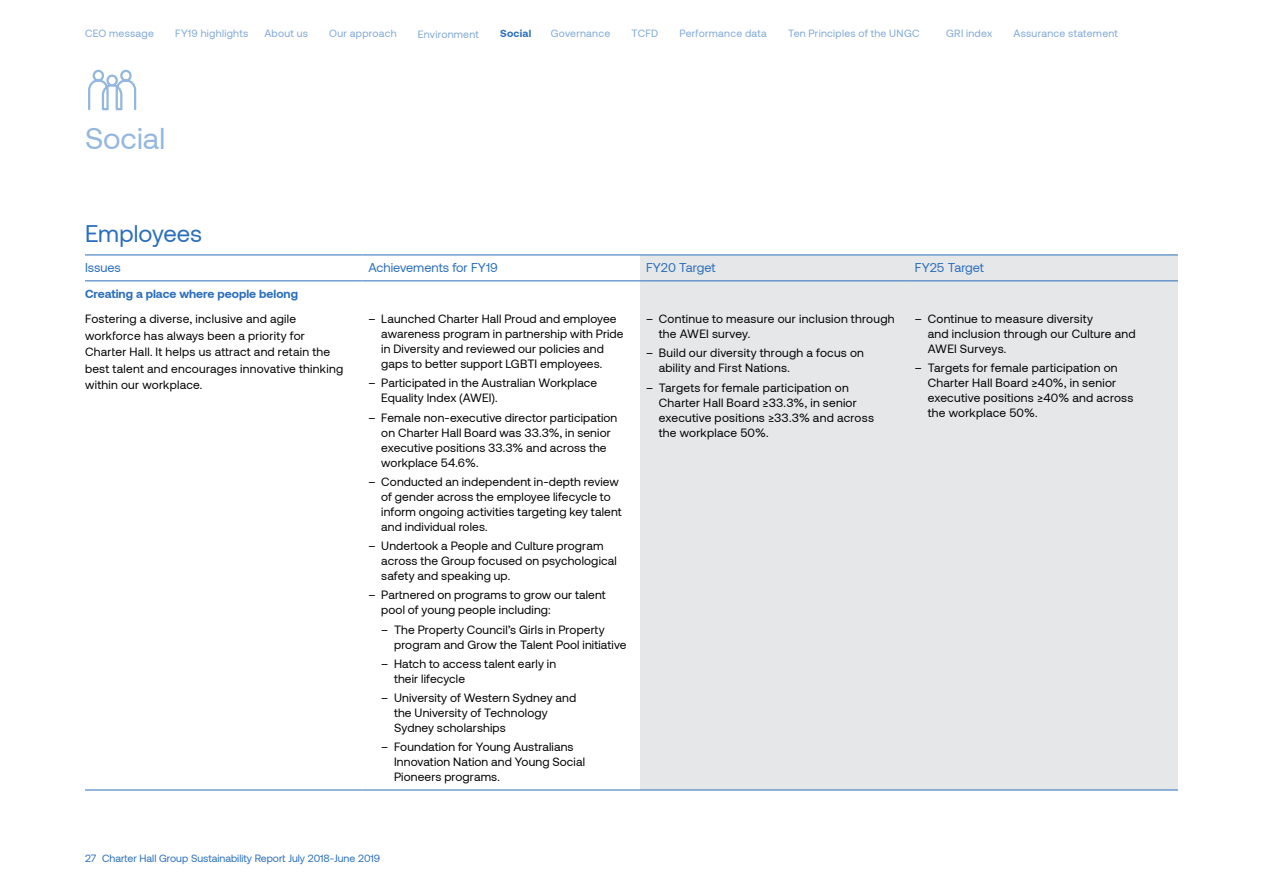
<style>
.page{position:relative;width:1263px;height:893px;background:#fff}
.page>*{position:absolute;margin:0;border:0;box-sizing:border-box;transform-origin:0 0}
.t1{font:30px "Aeonik";color:#94b7dd}
.t2{font:24px "Aeonik";letter-spacing:-.005em;color:#2a6ebb}
.t3{font:12.75px "Aeonik";color:#2a6ebb}
.t4{font:12px/15px "Aeonik";letter-spacing:.015em;color:#000}
.t5{font:700 12px "Aeonik";color:#2a6ebb}
.t6{font:10.5px "Aeonik";letter-spacing:.025em;color:#7fa8d6}
.t7{font:10.5px "Aeonik";color:#2a6ebb}
.t8{font:700 10.5px "Aeonik";letter-spacing:.025em;color:#2a6ebb}
</style>
<div class="page">
<div style="left:640px;top:256px;width:538px;height:534px;background:#e6e7e8"></div>
<hr style="left:85px;top:255px;width:277px;height:1px;background:#2a6ebb">
<hr style="left:362px;top:255px;width:278px;height:1px;background:#2a6ebb">
<hr style="left:640px;top:255px;width:269px;height:1px;background:#2a6ebb">
<hr style="left:909px;top:255px;width:269px;height:1px;background:#2a6ebb">
<hr style="left:85px;top:281px;width:277px;height:1px;background:#2a6ebb">
<hr style="left:362px;top:281px;width:278px;height:1px;background:#2a6ebb">
<hr style="left:640px;top:281px;width:269px;height:1px;background:#2a6ebb">
<hr style="left:909px;top:281px;width:269px;height:1px;background:#2a6ebb">
<hr style="left:85px;top:790px;width:277px;height:1px;background:#2a6ebb">
<hr style="left:362px;top:790px;width:278px;height:1px;background:#2a6ebb">
<hr style="left:640px;top:790px;width:269px;height:1px;background:#2a6ebb">
<hr style="left:909px;top:790px;width:269px;height:1px;background:#2a6ebb">
<svg style="left:88px;top:69px;width:49px;height:42px"></svg>
<p class="t6" style="left:85px;top:28px;width:70px">CEO message</p>
<p class="t6" style="left:175px;top:28px;width:75px">FY19 highlights</p>
<p class="t6" style="left:264px;top:28px;width:45px">About us</p>
<p class="t6" style="left:329px;top:28px;width:69px">Our approach</p>
<p class="t6" style="left:418px;top:28px;width:63px">Environment</p>
<p class="t8" style="left:500px;top:27px;width:33px">Social</p>
<p class="t6" style="left:551px;top:28px;width:61px">Governance</p>
<p class="t6" style="left:631px;top:28px;width:28px">TCFD</p>
<p class="t6" style="left:679px;top:28px;width:89px">Performance data</p>
<p class="t6" style="left:788px;top:28px;width:133px">Ten Principles of the UNGC</p>
<p class="t6" style="left:946px;top:28px;width:48px">GRI index</p>
<p class="t6" style="left:1013px;top:28px;width:106px">Assurance statement</p>
<h1 class="t1" style="left:85px;top:122px;width:82px">Social</h1>
<h2 class="t2" style="left:85px;top:221px;width:119px">Employees</h2>
<p class="t3" style="left:85px;top:261px;width:37px">Issues</p>
<p class="t3" style="left:368px;top:261px;width:131px">Achievements for FY19</p>
<p class="t3" style="left:646px;top:261px;width:71px">FY20 Target</p>
<p class="t3" style="left:915px;top:261px;width:70px">FY25 Target</p>
<p class="t5" style="left:85px;top:287px;width:214px">Creating a place where people belong</p>
<p class="t4" style="left:85px;top:311px;width:260px;line-height:16.5px">Fostering a diverse, inclusive and agile workforce has always been a priority for Charter Hall. It helps us attract and retain the best talent and encourages innovative thinking within our workplace.</p>
<p class="t4" style="left:381px;top:311px;width:244px;text-indent:-13px">– Launched Charter Hall Proud and employee awareness program in partnership with Pride in Diversity and reviewed our policies and gaps to better support LGBTI employees.</p>
<p class="t4" style="left:928px;top:311px;width:209px;text-indent:-13px">– Continue to measure diversity<br>and inclusion through our Culture and<br>AWEI Surveys.</p>
<p class="t4" style="left:928px;top:361px;width:207px;text-indent:-13px">– Targets for female participation on<br>Charter Hall Board ≥40%, in senior executive positions ≥40% and across the workplace 50%.</p>
<p class="t4" style="left:659px;top:311px;width:237px;text-indent:-13px">– Continue to measure our inclusion through the AWEI survey.</p>
<p class="t4" style="left:659px;top:346px;width:207px;text-indent:-13px">– Build our diversity through a focus on ability and First Nations.</p>
<p class="t4" style="left:659px;top:380px;width:217px;text-indent:-13px">– Targets for female participation on Charter Hall Board ≥33.3%, in senior executive positions ≥33.3% and across the workplace 50%.</p>
<p class="t4" style="left:381px;top:376px;width:218px;text-indent:-13px">– Participated in the Australian Workplace<br>Equality Index (AWEI).</p>
<p class="t4" style="left:381px;top:410px;width:238px;text-indent:-13px">– Female non-executive director participation on Charter Hall Board was 33.3%, in senior executive positions 33.3% and across the workplace 54.6%.</p>
<p class="t4" style="left:381px;top:474px;width:242px;text-indent:-13px">– Conducted an independent in-depth review of gender across the employee lifecycle to inform ongoing activities targeting key talent and individual roles.</p>
<p class="t4" style="left:381px;top:538px;width:237px;text-indent:-13px">– Undertook a People and Culture program across the Group focused on psychological safety and speaking up.</p>
<p class="t4" style="left:381px;top:588px;width:226px;text-indent:-13px">– Partnered on programs to grow our talent pool of young people including:</p>
<p class="t4" style="left:394px;top:622px;width:234px;text-indent:-13px">– The Property Council’s Girls in Property program and Grow the Talent Pool initiative</p>
<p class="t4" style="left:394px;top:656px;width:164px;text-indent:-13px">– Hatch to access talent early in their lifecycle</p>
<p class="t4" style="left:394px;top:690px;width:184px;text-indent:-13px">– University of Western Sydney and the University of Technology<br>Sydney scholarships</p>
<p class="t4" style="left:394px;top:740px;width:193px;text-indent:-13px">– Foundation for Young Australians<br>Innovation Nation and Young Social<br>Pioneers programs.</p>
<p class="t7" style="left:85px;top:853px;width:297px">27 Charter Hall Group Sustainability Report July 2018-June 2019</p>
</div>
